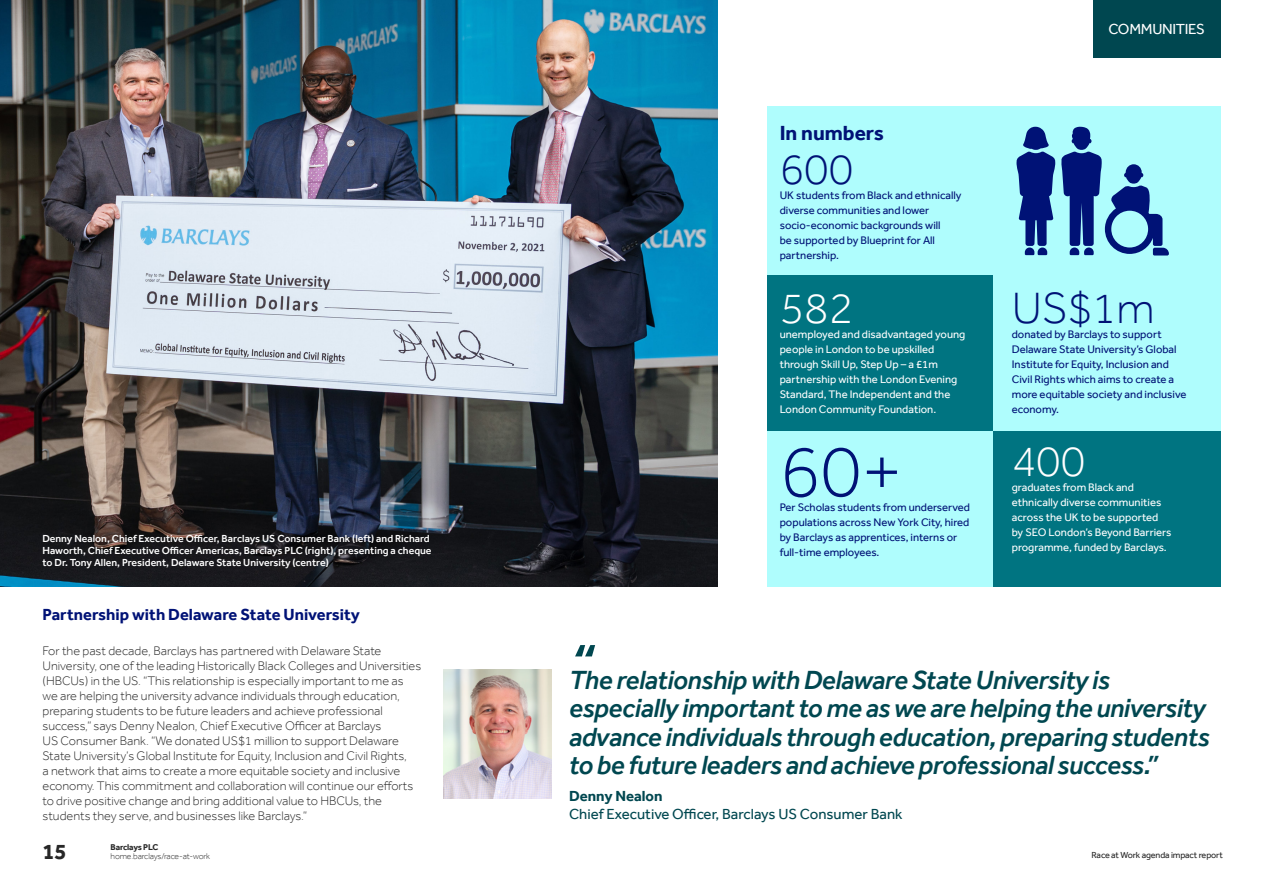
<style>
.page{position:relative;width:1263px;height:893px;background:#fff}
.page>*{position:absolute;margin:0;border:0;box-sizing:border-box;transform-origin:0 0}
.t1{font:300 75px "Effra";color:#001276}
.t2{font:italic 500 54px "Effra";color:#004750}
.t3{font:300 45px "Effra";color:#001276}
.t4{font:300 45px "Effra";color:#fff}
.t5{font:italic 500 27px/28.5px "Effra";letter-spacing:-.015em;color:#004750}
.t6{font:700 22.5px "Effra";color:#272727}
.x__subhead{font:700 21px "Effra";color:#001276}
._4__subhead{font:700 16.5px "Effra";color:#001276}
._3__Body_Copy_AC{font:15px "Effra";color:#004750}
._2__Sell{font:15px "Effra";letter-spacing:-.02em;color:#fff}
._3__Body_Copy_AC-2{font:700 15px "Effra";color:#004750}
._3__BODY_COPY{font:300 12.75px/15px "Effra";color:#272727}
.t7{font:11.25px/15px "Effra";color:#001276}
.t8{font:11.25px/15px "Effra";color:#fff}
._3__BODY_COPY-2{font:500 10.5px/12px "Effra";color:#fff}
.t9{font:9px "Effra";letter-spacing:-.015em;color:#272727}
.t10{font:300 8.7px "Effra";letter-spacing:-.015em;color:#272727}
.t11{font:700 8.7px "Effra";letter-spacing:-.015em;color:#272727}
</style>
<div class="page">
<div style="left:767px;top:106px;width:453px;height:481px;background:#affdfd"></div>
<div style="left:767px;top:275px;width:226px;height:156px;background:#007481"></div>
<div style="left:993px;top:431px;width:227px;height:156px;background:#007481"></div>
<div style="left:1093px;top:1px;width:127px;height:57px;background:#004750"></div>
<img style="left:0;top:0;width:717px;height:587px">
<img style="left:444px;top:669px;width:107px;height:130px">
<svg style="left:1016px;top:127px;width:153px;height:129px"></svg>
<p class="_3__BODY_COPY-2" style="left:43px;top:532px;width:391px">Denny Nealon, Chief Executive Officer, Barclays US Consumer Bank (left) and Richard<br>Haworth, Chief Executive Officer Americas, Barclays PLC (right), presenting a cheque to Dr. Tony Allen, President, Delaware State University (centre)</p>
<p class="_4__subhead" style="left:43px;top:605px;width:319px">Partnership with Delaware State University</p>
<p class="_3__BODY_COPY" style="left:43px;top:643px;width:380px">For the past decade, Barclays has partnered with Delaware State University, one of the leading Historically Black Colleges and Universities (HBCUs) in the US. “This relationship is especially important to me as we are helping the university advance individuals through education, preparing students to be future leaders and achieve professional success,” says Denny Nealon, Chief Executive Officer at Barclays<br>US Consumer Bank. “We donated US$1 million to support Delaware State University’s Global Institute for Equity, Inclusion and Civil Rights,<br>a network that aims to create a more equitable society and inclusive economy. This commitment and collaboration will continue our efforts to drive positive change and bring additional value to HBCUs, the students they serve, and businesses like Barclays.”</p>
<p class="t11" style="left:111px;top:841px;width:49px">Barclays PLC</p>
<p class="t6" style="left:43px;top:838px;width:26px">15</p>
<p class="t10" style="left:111px;top:850px;width:101px">home.barclays/race-at-work</p>
<p class="x__subhead" style="left:780px;top:121px;width:106px">In numbers</p>
<p class="t3" style="left:780px;top:142px;width:75px">600</p>
<p class="t7" style="left:780px;top:187px;width:183px">UK students from Black and ethnically diverse communities and lower socio-economic backgrounds will<br>be supported by Blueprint for All partnership.</p>
<p class="t4" style="left:780px;top:281px;width:75px">582</p>
<p class="t8" style="left:780px;top:326px;width:187px">unemployed and disadvantaged young people in London to be upskilled through Skill Up, Step Up – a £1m partnership with the London Evening Standard, The Independent and the London Community Foundation.</p>
<p class="t1" style="left:780px;top:426px;width:124px">60+</p>
<p class="t7" style="left:780px;top:500px;width:192px">Per Scholas students from underserved populations across New York City, hired by Barclays as apprentices, interns or full-time employees.</p>
<p class="_2__Sell" style="left:1108px;top:20px;width:98px">COMMUNITIES</p>
<p class="t3" style="left:1012px;top:282px;width:144px">US$1m</p>
<p class="t7" style="left:1012px;top:327px;width:176px">donated by Barclays to support<br>Delaware State University’s Global<br>Institute for Equity, Inclusion and<br>Civil Rights which aims to create a more equitable society and inclusive economy.</p>
<p class="t4" style="left:1012px;top:434px;width:75px">400</p>
<p class="t8" style="left:1012px;top:480px;width:161px">graduates from Black and ethnically diverse communities across the UK to be supported by SEO London’s Beyond Barriers programme, funded by Barclays.</p>
<p class="t2" style="left:569px;top:631px;width:25px">“</p>
<p class="t5" style="left:569px;top:665px;width:642px">The relationship with Delaware State University is especially important to me as we are helping the university advance individuals through education, preparing students to be future leaders and achieve professional success.”</p>
<p class="_3__Body_Copy_AC-2" style="left:569px;top:787px;width:95px">Denny Nealon</p>
<p class="_3__Body_Copy_AC" style="left:569px;top:805px;width:335px">Chief Executive Officer, Barclays US Consumer Bank</p>
<p class="t9" style="left:1092px;top:850px;width:133px">Race at Work agenda impact report</p>
</div>
